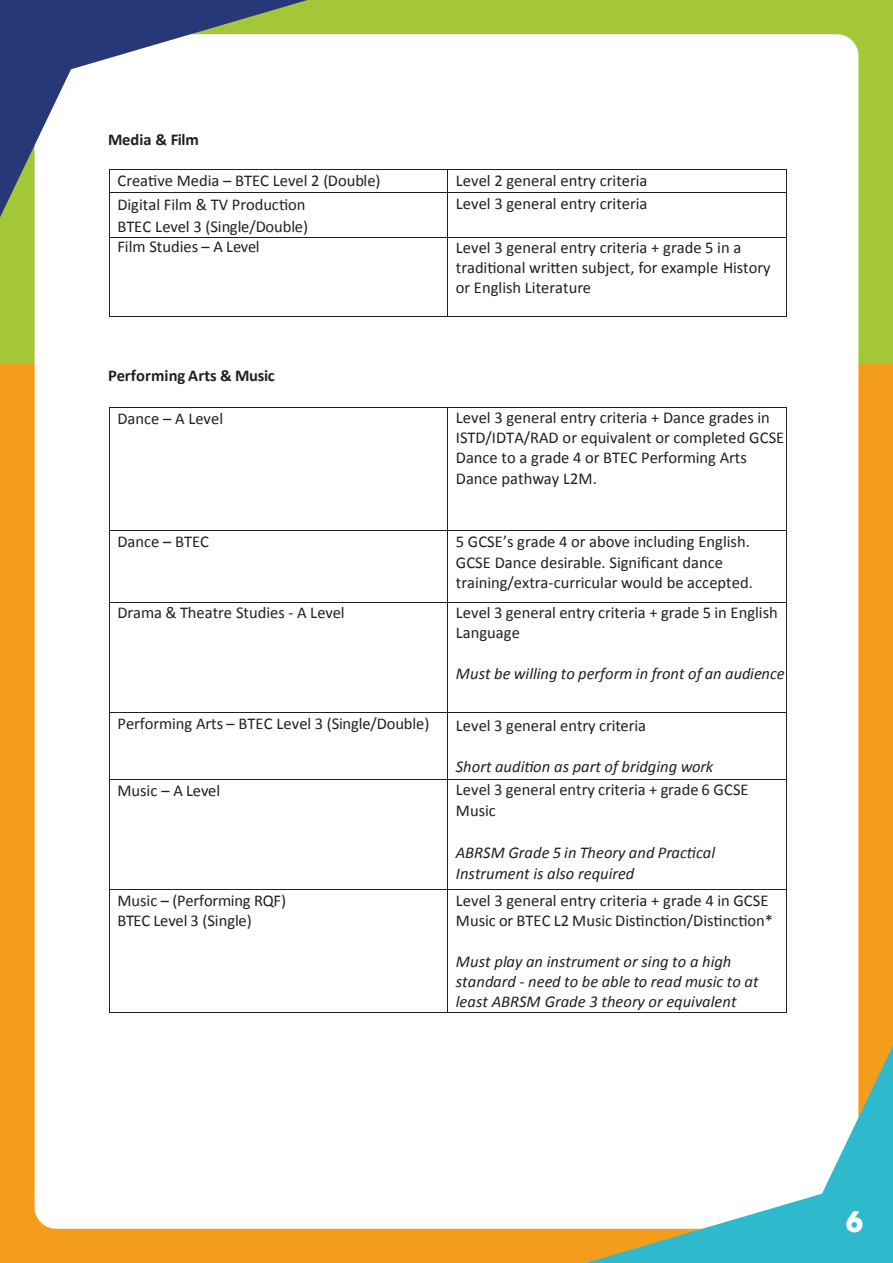
<style>
.page{position:relative;width:893px;height:1263px;background:#fff}
.page>*{position:absolute;margin:0;border:0;box-sizing:border-box;transform-origin:0 0}
.t1{font:700 28.05px "ITC Avant Garde Pro";color:#fff}
.t2{font:16.5px/20.1px "Calibri";color:#231f20}
.t3{font:italic 16.5px/20.2px "Calibri";color:#231f20}
.t4{font:700 16.5px "Calibri";letter-spacing:-.005em;color:#231f20}
</style>
<div class="page">
<div style="left:0;top:0;width:893px;height:364px;background:#a4c73a"></div>
<div style="left:0;top:364px;width:893px;height:899px;background:#f49d1d"></div>
<div style="left:35px;top:34px;width:823px;height:1195px;background:#fff;border-radius:21px"></div>
<svg style="left:0;top:0;width:307px;height:217px"></svg>
<svg style="left:586px;top:1045px;width:307px;height:218px"></svg>
<hr style="left:110px;top:169px;width:337px;height:1px;background:#231f20">
<hr style="left:448px;top:169px;width:338px;height:1px;background:#231f20">
<svg style="left:109px;top:169px;width:1px;height:24px"></svg>
<hr style="left:110px;top:192px;width:337px;height:1px;background:#231f20">
<svg style="left:447px;top:169px;width:1px;height:24px"></svg>
<hr style="left:448px;top:192px;width:338px;height:1px;background:#231f20">
<svg style="left:786px;top:169px;width:1px;height:24px"></svg>
<hr style="left:109px;top:193px;width:1px;height:44px;background:#231f20">
<hr style="left:447px;top:193px;width:1px;height:44px;background:#231f20">
<hr style="left:786px;top:193px;width:1px;height:44px;background:#231f20">
<hr style="left:110px;top:237px;width:337px;height:1px;background:#231f20">
<hr style="left:448px;top:237px;width:338px;height:1px;background:#231f20">
<hr style="left:109px;top:237px;width:1px;height:80px;background:#231f20">
<hr style="left:110px;top:317px;width:337px;height:1px;background:#231f20">
<hr style="left:447px;top:237px;width:1px;height:80px;background:#231f20">
<hr style="left:448px;top:317px;width:338px;height:1px;background:#231f20">
<hr style="left:786px;top:237px;width:1px;height:80px;background:#231f20">
<hr style="left:110px;top:407px;width:337px;height:1px;background:#231f20">
<hr style="left:448px;top:407px;width:338px;height:1px;background:#231f20">
<hr style="left:109px;top:407px;width:1px;height:123px;background:#231f20">
<hr style="left:447px;top:407px;width:1px;height:123px;background:#231f20">
<hr style="left:786px;top:407px;width:1px;height:123px;background:#231f20">
<hr style="left:110px;top:530px;width:337px;height:1px;background:#231f20">
<hr style="left:448px;top:530px;width:338px;height:1px;background:#231f20">
<hr style="left:109px;top:531px;width:1px;height:71px;background:#231f20">
<hr style="left:447px;top:531px;width:1px;height:71px;background:#231f20">
<hr style="left:786px;top:531px;width:1px;height:71px;background:#231f20">
<hr style="left:110px;top:602px;width:337px;height:1px;background:#231f20">
<hr style="left:448px;top:602px;width:338px;height:1px;background:#231f20">
<hr style="left:109px;top:602px;width:1px;height:110px;background:#231f20">
<hr style="left:447px;top:602px;width:1px;height:110px;background:#231f20">
<hr style="left:786px;top:602px;width:1px;height:110px;background:#231f20">
<hr style="left:110px;top:712px;width:337px;height:1px;background:#231f20">
<hr style="left:448px;top:712px;width:338px;height:1px;background:#231f20">
<hr style="left:109px;top:713px;width:1px;height:66px;background:#231f20">
<hr style="left:447px;top:713px;width:1px;height:66px;background:#231f20">
<hr style="left:786px;top:713px;width:1px;height:66px;background:#231f20">
<hr style="left:110px;top:779px;width:337px;height:1px;background:#231f20">
<hr style="left:448px;top:779px;width:338px;height:1px;background:#231f20">
<hr style="left:109px;top:779px;width:1px;height:110px;background:#231f20">
<hr style="left:447px;top:779px;width:1px;height:110px;background:#231f20">
<hr style="left:786px;top:779px;width:1px;height:110px;background:#231f20">
<hr style="left:110px;top:889px;width:337px;height:1px;background:#231f20">
<hr style="left:448px;top:889px;width:338px;height:1px;background:#231f20">
<hr style="left:109px;top:890px;width:1px;height:122px;background:#231f20">
<hr style="left:110px;top:1012px;width:337px;height:1px;background:#231f20">
<hr style="left:447px;top:890px;width:1px;height:122px;background:#231f20">
<hr style="left:448px;top:1012px;width:338px;height:1px;background:#231f20">
<hr style="left:786px;top:890px;width:1px;height:122px;background:#231f20">
<p class="t4" style="left:108px;top:128px;width:92px">Media &amp; Film</p>
<p class="t2" style="left:117px;top:170px;width:265px">Creative Media – BTEC Level 2 (Double)</p>
<p class="t2" style="left:456px;top:170px;width:193px">Level 2 general entry criteria</p>
<p class="t2" style="left:117px;top:194px;width:192px;line-height:21.8px">Digital Film &amp; TV Production<br>BTEC Level 3 (Single/Double)</p>
<p class="t2" style="left:456px;top:193px;width:193px">Level 3 general entry criteria</p>
<p class="t2" style="left:117px;top:236px;width:144px">Film Studies – A Level</p>
<p class="t2" style="left:456px;top:237px;width:316px">Level 3 general entry criteria + grade 5 in a traditional written subject, for example History or English Literature</p>
<p class="t4" style="left:108px;top:364px;width:168px">Performing Arts &amp; Music</p>
<p class="t2" style="left:117px;top:407px;width:107px">Dance – A Level</p>
<p class="t2" style="left:456px;top:407px;width:330px">Level 3 general entry criteria + Dance grades in ISTD/IDTA/RAD or equivalent or completed GCSE Dance to a grade 4 or BTEC Performing Arts Dance pathway L2M.</p>
<p class="t2" style="left:117px;top:531px;width:93px">Dance – BTEC</p>
<p class="t2" style="left:456px;top:531px;width:299px">5 GCSE’s grade 4 or above including English.<br>GCSE Dance desirable. Significant dance training/extra-curricular would be accepted.</p>
<p class="t2" style="left:117px;top:602px;width:229px">Drama &amp; Theatre Studies - A Level</p>
<p class="t2" style="left:456px;top:602px;width:323px">Level 3 general entry criteria + grade 5 in English<br>Language</p>
<p class="t3" style="left:456px;top:663px;width:330px">Must be willing to perform in front of an audience</p>
<p class="t2" style="left:117px;top:713px;width:313px">Performing Arts – BTEC Level 3 (Single/Double)</p>
<p class="t2" style="left:456px;top:715px;width:192px">Level 3 general entry criteria</p>
<p class="t3" style="left:456px;top:756px;width:259px">Short audition as part of bridging work</p>
<p class="t2" style="left:117px;top:780px;width:104px">Music – A Level</p>
<p class="t2" style="left:456px;top:779px;width:294px">Level 3 general entry criteria + grade 6 GCSE<br>Music</p>
<p class="t3" style="left:456px;top:840px;width:261px;line-height:21.8px">ABRSM Grade 5 in Theory and Practical<br>Instrument is also required</p>
<p class="t2" style="left:117px;top:890px;width:170px">Music – (Performing RQF)<br>BTEC Level 3 (Single)</p>
<p class="t2" style="left:456px;top:890px;width:319px">Level 3 general entry criteria + grade 4 in GCSE<br>Music or BTEC L2 Music Distinction/Distinction*</p>
<p class="t3" style="left:456px;top:950px;width:304px">Must play an instrument or sing to a high standard - need to be able to read music to at least ABRSM Grade 3 theory or equivalent</p>
<h1 class="t1" style="left:846px;top:1203px;width:19px">6</h1>
</div>
